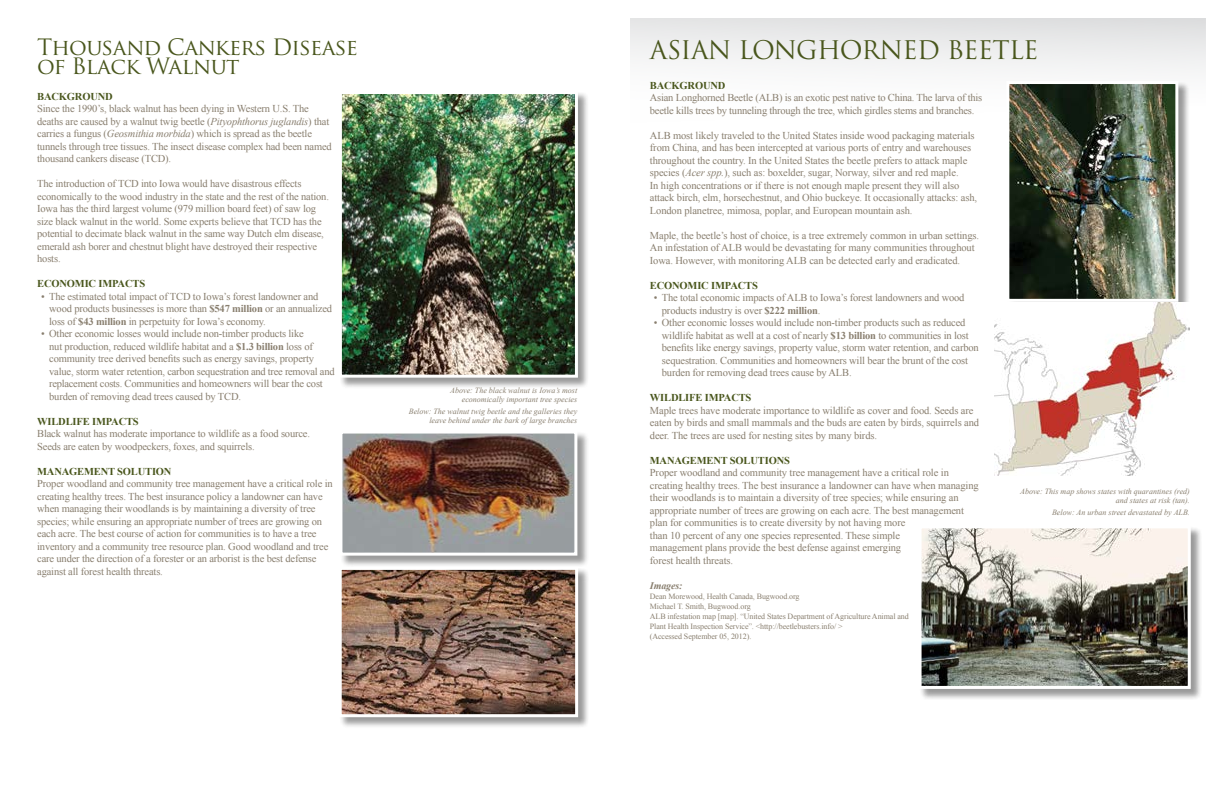
<style>
.page{position:relative;width:1224px;height:792px;background:#fff}
.page>*{position:absolute;margin:0;border:0;box-sizing:border-box;transform-origin:0 0}
.t1{font:25px "Trajan Pro";letter-spacing:-.025em;color:#49561c}
.t2{font:22px/19px "Trajan Pro";letter-spacing:-.025em;color:#49561c}
.t3{font:10.5px/12.5px "Times New Roman";letter-spacing:-.015em;color:#887e6e}
.t4{font:700 10.5px "Times New Roman";letter-spacing:-.015em;color:#49561c}
.t5{font:italic 700 10px "Times New Roman";letter-spacing:-.01em;color:#887e6e}
.t6{font:italic 8px/9px "Times New Roman";color:#887e6e;text-align:right}
.t7{font:8px/10px "Times New Roman";letter-spacing:-.01em;color:#887e6e}
.s1{font-style:italic}
.s2{font-weight:700}
</style>
<div class="page">
<svg style="left:630px;top:18px;width:576px;height:53px"></svg>
<div style="left:340px;top:92px;width:250px;height:297px;background:#000;opacity:.4"></div>
<img style="left:343px;top:95px;width:231px;height:279px">
<div style="left:339px;top:91px;width:239px;height:287px;border:3px solid #fff"></div>
<div style="left:340px;top:431px;width:249px;height:136px;background:#000;opacity:.4"></div>
<img style="left:343px;top:435px;width:230px;height:117px">
<div style="left:339px;top:431px;width:238px;height:125px;border:3px solid #fff"></div>
<div style="left:339px;top:568px;width:250px;height:161px;background:#000;opacity:.4"></div>
<img style="left:343px;top:571px;width:231px;height:142px">
<div style="left:339px;top:567px;width:239px;height:150px;border:3px solid #fff"></div>
<div style="left:1007px;top:82px;width:183px;height:232px;background:#000;opacity:.4"></div>
<img style="left:1010px;top:85px;width:164px;height:213px">
<div style="left:1006px;top:81px;width:172px;height:221px;border:3px solid #fff"></div>
<div style="left:919px;top:526px;width:283px;height:174px;background:#000;opacity:.4"></div>
<img style="left:923px;top:529px;width:264px;height:156px">
<div style="left:919px;top:525px;width:272px;height:164px;border:3px solid #fff"></div>
<img style="left:994px;top:303px;width:196px;height:173px">
<h2 class="t2" style="left:37px;top:37px;width:322px">Thousand Cankers Disease of Black Walnut</h2>
<p class="t4" style="left:37px;top:89px;width:77px">BACKGROUND</p>
<p class="t3" style="left:37px;top:103px;width:296px">Since the 1990’s, black walnut has been dying in Western U.S. The deaths are caused by a walnut twig beetle (<span class="s1">Pityophthorus juglandis</span>) that carries a fungus (<span class="s1">Geosmithia morbida</span>) which is spread as the beetle tunnels through tree tissues. The insect disease complex had been named thousand cankers disease (TCD).</p>
<p class="t3" style="left:37px;top:178px;width:293px">The introduction of TCD into Iowa would have disastrous effects economically to the wood industry in the state and the rest of the nation.<br>Iowa has the third largest volume (979 million board feet) of saw log size black walnut in the world. Some experts believe that TCD has the potential to decimate black walnut in the same way Dutch elm disease, emerald ash borer and chestnut blight have destroyed their respective hosts.</p>
<p class="t4" style="left:37px;top:277px;width:109px">ECONOMIC IMPACTS</p>
<p class="t3" style="left:49px;top:290px;width:284px;text-indent:-8px">• The estimated total impact of TCD to Iowa’s forest landowner and wood products businesses is more than <span class="s2">$547 million</span> or an annualized loss of <span class="s2">$43 million</span> in perpetuity for Iowa’s economy.</p>
<p class="t3" style="left:49px;top:328px;width:287px;text-indent:-8px">• Other economic losses would include non-timber products like<br>nut production, reduced wildlife habitat and a <span class="s2">$1.3 billion</span> loss of community tree derived benefits such as energy savings, property value, storm water retention, carbon sequestration and tree removal and replacement costs. Communities and homeowners will bear the cost burden of removing dead trees caused by TCD.</p>
<p class="t4" style="left:37px;top:414px;width:103px">WILDLIFE IMPACTS</p>
<p class="t3" style="left:37px;top:427px;width:274px">Black walnut has moderate importance to wildlife as a food source.<br>Seeds are eaten by woodpeckers, foxes, and squirrels.</p>
<p class="t4" style="left:37px;top:464px;width:136px">MANAGEMENT SOLUTION</p>
<p class="t3" style="left:37px;top:477px;width:297px">Proper woodland and community tree management have a critical role in creating healthy trees. The best insurance policy a landowner can have when managing their woodlands is by maintaining a diversity of tree species; while ensuring an appropriate number of trees are growing on each acre. The best course of action for communities is to have a tree inventory and a community tree resource plan. Good woodland and tree care under the direction of a forester or an arborist is the best defense against all forest health threats.</p>
<p class="t6" style="left:450px;top:386px;width:128px">Above: The black walnut is Iowa’s most economically important tree species</p>
<p class="t6" style="left:409px;top:407px;width:170px">Below: The walnut twig beetle and the galleries they leave behind under the bark of large branches</p>
<h1 class="t1" style="left:650px;top:34px;width:390px">ASIAN LONGHORNED BEETLE</h1>
<p class="t4" style="left:650px;top:78px;width:77px">BACKGROUND</p>
<p class="t3" style="left:650px;top:91px;width:334px">Asian Longhorned Beetle (ALB) is an exotic pest native to China. The larva of this beetle kills trees by tunneling through the tree, which girdles stems and branches.</p>
<p class="t3" style="left:650px;top:129px;width:329px">ALB most likely traveled to the United States inside wood packaging materials from China, and has been intercepted at various ports of entry and warehouses throughout the country. In the United States the beetle prefers to attack maple species (<span class="s1">Acer spp.</span>), such as: boxelder, sugar, Norway, silver and red maple.<br>In high concentrations or if there is not enough maple present they will also attack birch, elm, horsechestnut, and Ohio buckeye. It occasionally attacks: ash, London planetree, mimosa, poplar, and European mountain ash.</p>
<p class="t3" style="left:650px;top:229px;width:331px">Maple, the beetle’s host of choice, is a tree extremely common in urban settings.<br>An infestation of ALB would be devastating for many communities throughout<br>Iowa. However, with monitoring ALB can be detected early and eradicated.</p>
<p class="t4" style="left:650px;top:278px;width:109px">ECONOMIC IMPACTS</p>
<p class="t3" style="left:662px;top:291px;width:304px;text-indent:-8px">• The total economic impacts of ALB to Iowa’s forest landowners and wood products industry is over <span class="s2">$222 million</span>.</p>
<p class="t3" style="left:662px;top:316px;width:318px;text-indent:-8px">• Other economic losses would include non-timber products such as reduced wildlife habitat as well at a cost of nearly <span class="s2">$13 billion</span> to communities in lost benefits like energy savings, property value, storm water retention, and carbon sequestration. Communities and homeowners will bear the brunt of the cost burden for removing dead trees cause by ALB.</p>
<p class="t4" style="left:650px;top:390px;width:103px">WILDLIFE IMPACTS</p>
<p class="t3" style="left:650px;top:404px;width:331px">Maple trees have moderate importance to wildlife as cover and food. Seeds are eaten by birds and small mammals and the buds are eaten by birds, squirrels and deer. The trees are used for nesting sites by many birds.</p>
<p class="t4" style="left:650px;top:453px;width:142px">MANAGEMENT SOLUTIONS</p>
<p class="t3" style="left:650px;top:466px;width:330px">Proper woodland and community tree management have a critical role in creating healthy trees. The best insurance a landowner can have when managing their woodlands is to maintain a diversity of tree species; while ensuring an appropriate number of trees are growing on each acre. The best management plan for communities is to create diversity by not having more<br>than 10 percent of any one species represented. These simple<br>management plans provide the best defense against emerging<br>forest health threats.</p>
<p class="t5" style="left:650px;top:578px;width:34px">Images:</p>
<p class="t7" style="left:650px;top:591px;width:260px">Dean Morewood, Health Canada, Bugwood.org<br>Michael T. Smith, Bugwood.org<br>ALB infestation map [map]. “United States Department of Agriculture Animal and Plant Health Inspection Service”. &lt;http://beetlebusters.info/ &gt;<br>(Accessed September 05, 2012).</p>
<p class="t6" style="left:1020px;top:486px;width:171px">Above: This map shows states with quarantines (red) and states at risk (tan).</p>
<p class="t6" style="left:1052px;top:507px;width:139px">Below: An urban street devastated by ALB.</p>
</div>
